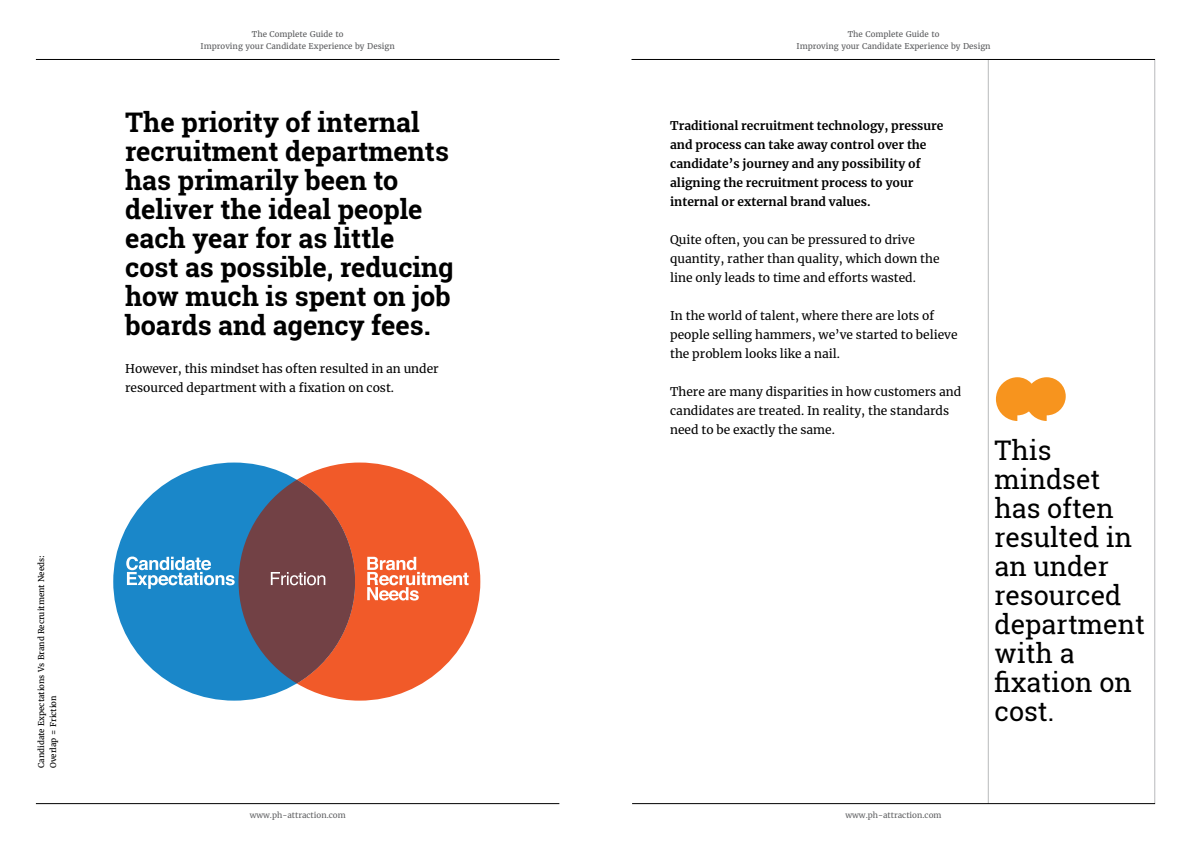
<style>
.page{position:relative;width:1191px;height:842px;background:#fff}
.page>*{position:absolute;margin:0;border:0;box-sizing:border-box;transform-origin:0 0}
.t1{font:700 27px/29px "Roboto Slab";color:#000}
.t2{font:27px/29px "Roboto Slab";color:#000}
.t3{font:12px/19px "Merriweather";color:#000}
.t4{font:700 12px/19px "Merriweather";color:#000}
.t5{font:8px/12px "Merriweather";color:#5e5f61;text-align:center}
.t6{font:8px/12px "Merriweather";color:#000}
.t7{font:8px "Merriweather";color:#5e5f61}
</style>
<div class="page">
<hr style="left:36px;top:803px;width:523px;height:1px;background:#000">
<hr style="left:36px;top:59px;width:523px;height:1px;background:#000">
<hr style="left:631px;top:59px;width:524px;height:1px;background:#000">
<hr style="left:632px;top:803px;width:523px;height:1px;background:#000">
<div style="left:113px;top:462px;width:242px;height:239px;background:#1a87c9;border-radius:50%"></div>
<svg style="left:297px;top:462px;width:183px;height:239px;fill:#f15a29"></svg>
<div style="left:238px;top:480px;width:117px;height:203px;background:#724145;border-radius:50%"></div>
<svg style="left:126px;top:556px;width:109px;height:33px"></svg>
<svg style="left:367px;top:557px;width:101px;height:43px"></svg>
<svg style="left:271px;top:572px;width:54px;height:13px"></svg>
<hr style="left:987px;top:60px;width:1px;height:744px;background:#9b9da0">
<hr style="left:1154px;top:60px;width:1px;height:744px;background:#9b9da0">
<svg style="left:996px;top:377px;width:69px;height:44px"></svg>
<p class="t6" style="left:35px;top:768px;width:214px;rotate:-90deg">Candidate Expectations Vs Brand Recruitment Needs:<br>Overlap = Friction</p>
<p class="t5" style="left:201px;top:28px;width:196px">The Complete Guide to<br>Improving your Candidate Experience by Design</p>
<h1 class="t1" style="left:125px;top:107px;width:330px">The priority of internal recruitment departments has primarily been to deliver the ideal people each year for as little cost as possible, reducing how much is spent on job boards and agency fees.</h1>
<p class="t3" style="left:125px;top:359px;width:315px">However, this mindset has often resulted in an under resourced department with a fixation on cost.</p>
<p class="t7" style="left:250px;top:810px;width:97px">www.ph-attraction.com</p>
<p class="t5" style="left:796px;top:28px;width:196px">The Complete Guide to<br>Improving your Candidate Experience by Design</p>
<p class="t4" style="left:670px;top:116px;width:275px">Traditional recruitment technology, pressure and process can take away control over the candidate’s journey and any possibility of aligning the recruitment process to your internal or external brand values.</p>
<p class="t3" style="left:670px;top:230px;width:271px">Quite often, you can be pressured to drive quantity, rather than quality, which down the line only leads to time and efforts wasted.</p>
<p class="t3" style="left:670px;top:306px;width:289px">In the world of talent, where there are lots of people selling hammers, we’ve started to believe the problem looks like a nail.</p>
<p class="t3" style="left:670px;top:382px;width:293px">There are many disparities in how customers and candidates are treated. In reality, the standards need to be exactly the same.</p>
<h1 class="t2" style="left:994px;top:435px;width:152px">This mindset has often resulted in an under resourced department with a fixation on cost.</h1>
<p class="t7" style="left:845px;top:810px;width:97px">www.ph-attraction.com</p>
</div>
